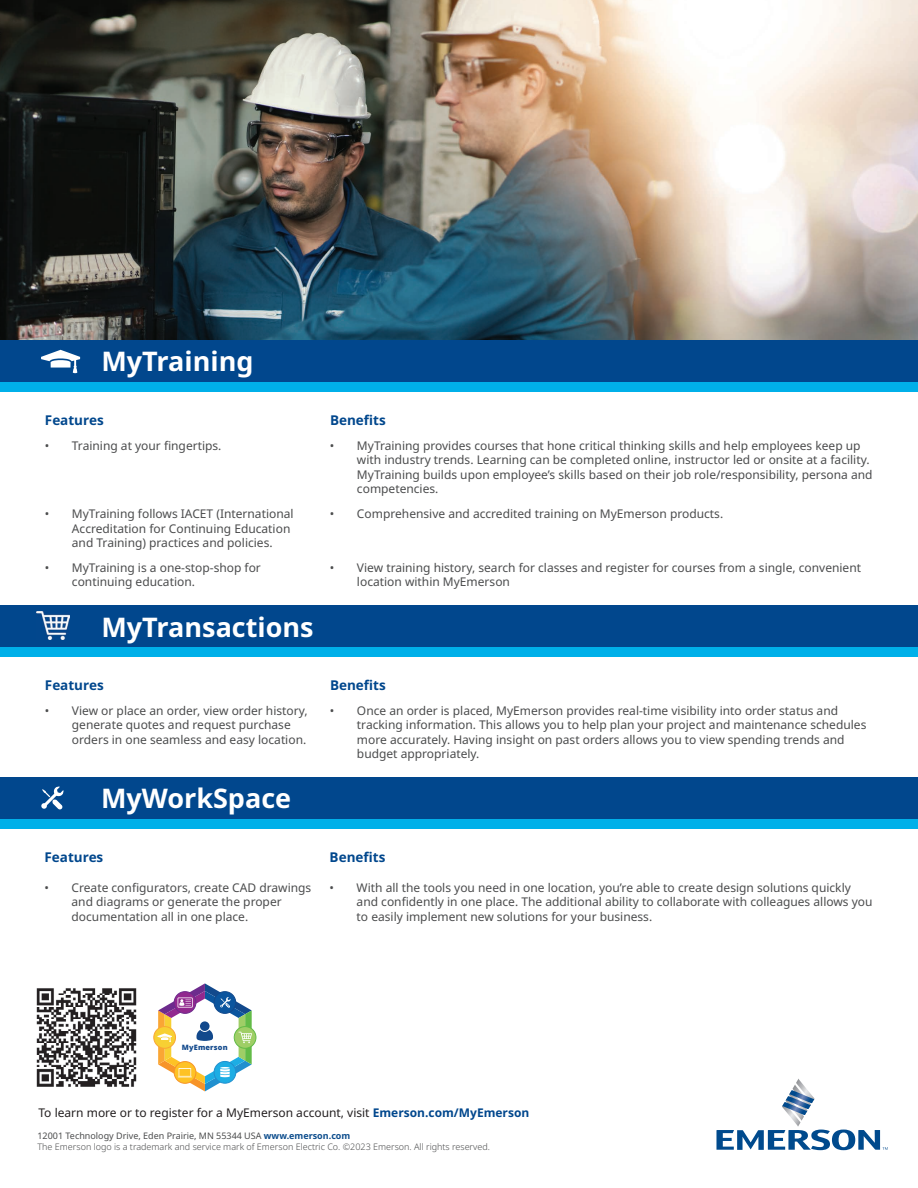
<style>
.page{position:relative;width:918px;height:1188px;background:#fff}
.page>*{position:absolute;margin:0;border:0;box-sizing:border-box;transform-origin:0 0}
.t1{font:700 27px "Noto Sans";color:#fff}
.t2{font:700 13.5px "Noto Sans";color:#01478d}
.t3{font:12px/14.4px "Noto Sans";color:#4b4c4d}
.t4{font:12px "Noto Sans";color:#231f20}
.t5{font:300 9px/10.8px "Noto Sans";color:#4b4c4d}
.t6{font:900 7.35px "Noto Sans";letter-spacing:.025em;color:#12498c}
.s1{font-weight:700;color:#01478d}
.s2{font-weight:400}
.s3{font-weight:700;color:#0b4c8c}
</style>
<div class="page">
<img style="left:0;top:0;width:918px;height:340px">
<img style="left:36px;top:988px;width:101px;height:99px">
<svg style="left:716px;top:1078px;width:172px;height:72px"></svg>
<div style="left:234px;top:1027px;width:22px;height:21px;background:#9fce66;border-radius:50%"></div>
<div style="left:234px;top:1026px;width:22px;height:23px;border:1px solid #62bb47;border-radius:50%"></div>
<div style="left:154px;top:1027px;width:22px;height:21px;background:#f7d033;border-radius:50%"></div>
<div style="left:153px;top:1026px;width:23px;height:23px;border:1px solid #faa634;border-radius:50%"></div>
<svg style="left:157px;top:983px;width:95px;height:108px"></svg>
<div style="left:0;top:777px;width:918px;height:42px;background:#01478d"></div>
<div style="left:0;top:819px;width:918px;height:10px;background:#00b0e9"></div>
<svg style="left:41px;top:786px;width:23px;height:24px"></svg>
<div style="left:0;top:605px;width:918px;height:42px;background:#01478d"></div>
<div style="left:0;top:647px;width:918px;height:10px;background:#00b0e9"></div>
<img style="left:37px;top:611px;width:32px;height:28px">
<div style="left:0;top:340px;width:918px;height:43px;background:#01478d"></div>
<div style="left:0;top:383px;width:918px;height:9px;background:#00b0e9"></div>
<svg style="left:41px;top:350px;width:39px;height:24px"></svg>
<h1 class="t1" style="left:101px;top:342px;width:154px">MyTraining</h1>
<p class="t2" style="left:45px;top:411px;width:60px">Features</p>
<p class="t2" style="left:330px;top:411px;width:57px">Benefits</p>
<p class="t3" style="left:45px;top:439px;width:178px">• Training at your fingertips.</p>
<p class="t3" style="left:357px;top:439px;width:517px;text-indent:-27px">• MyTraining provides courses that hone critical thinking skills and help employees keep up with industry trends. Learning can be completed online, instructor led or onsite at a facility.<br>MyTraining builds upon employee’s skills based on their job role/responsibility, persona and competencies.</p>
<p class="t3" style="left:72px;top:507px;width:223px;text-indent:-27px">• MyTraining follows IACET (International<br>Accreditation for Continuing Education and Training) practices and policies.</p>
<p class="t3" style="left:330px;top:507px;width:395px">• Comprehensive and accredited training on MyEmerson products.</p>
<p class="t3" style="left:72px;top:560px;width:191px;text-indent:-27px">• MyTraining is a one-stop-shop for continuing education.</p>
<p class="t3" style="left:357px;top:560px;width:506px;text-indent:-27px">• View training history, search for classes and register for courses from a single, convenient location within MyEmerson</p>
<h1 class="t1" style="left:101px;top:608px;width:214px">MyTransactions</h1>
<p class="t2" style="left:45px;top:676px;width:60px">Features</p>
<p class="t2" style="left:330px;top:676px;width:57px">Benefits</p>
<p class="t3" style="left:72px;top:704px;width:237px;text-indent:-27px">• View or place an order, view order history, generate quotes and request purchase orders in one seamless and easy location.</p>
<p class="t3" style="left:357px;top:704px;width:511px;text-indent:-27px">• Once an order is placed, MyEmerson provides real-time visibility into order status and tracking information. This allows you to help plan your project and maintenance schedules more accurately. Having insight on past orders allows you to view spending trends and budget appropriately.</p>
<h1 class="t1" style="left:101px;top:779px;width:192px">MyWorkSpace</h1>
<p class="t2" style="left:45px;top:847px;width:60px">Features</p>
<p class="t2" style="left:330px;top:847px;width:57px">Benefits</p>
<p class="t3" style="left:72px;top:881px;width:241px;text-indent:-27px">• Create configurators, create CAD drawings and diagrams or generate the proper documentation all in one place.</p>
<p class="t3" style="left:357px;top:881px;width:517px;text-indent:-27px">• With all the tools you need in one location, you’re able to create design solutions quickly and confidently in one place. The additional ability to collaborate with colleagues allows you to easily implement new solutions for your business.</p>
<p class="t6" style="left:182px;top:1041px;width:47px">MyEmerson</p>
<p class="t4" style="left:38px;top:1104px;width:492px">To learn more or to register for a MyEmerson account, visit <span class="s1">Emerson.com/MyEmerson</span></p>
<p class="t5" style="left:38px;top:1131px;width:454px"><span class="s2">12001 Technology Drive, Eden Prairie, MN 55344 USA</span> <span class="s3">www.emerson.com<br></span>The Emerson logo is a trademark and service mark of Emerson Electric Co. ©2023 Emerson. All rights reserved.</p>
</div>
